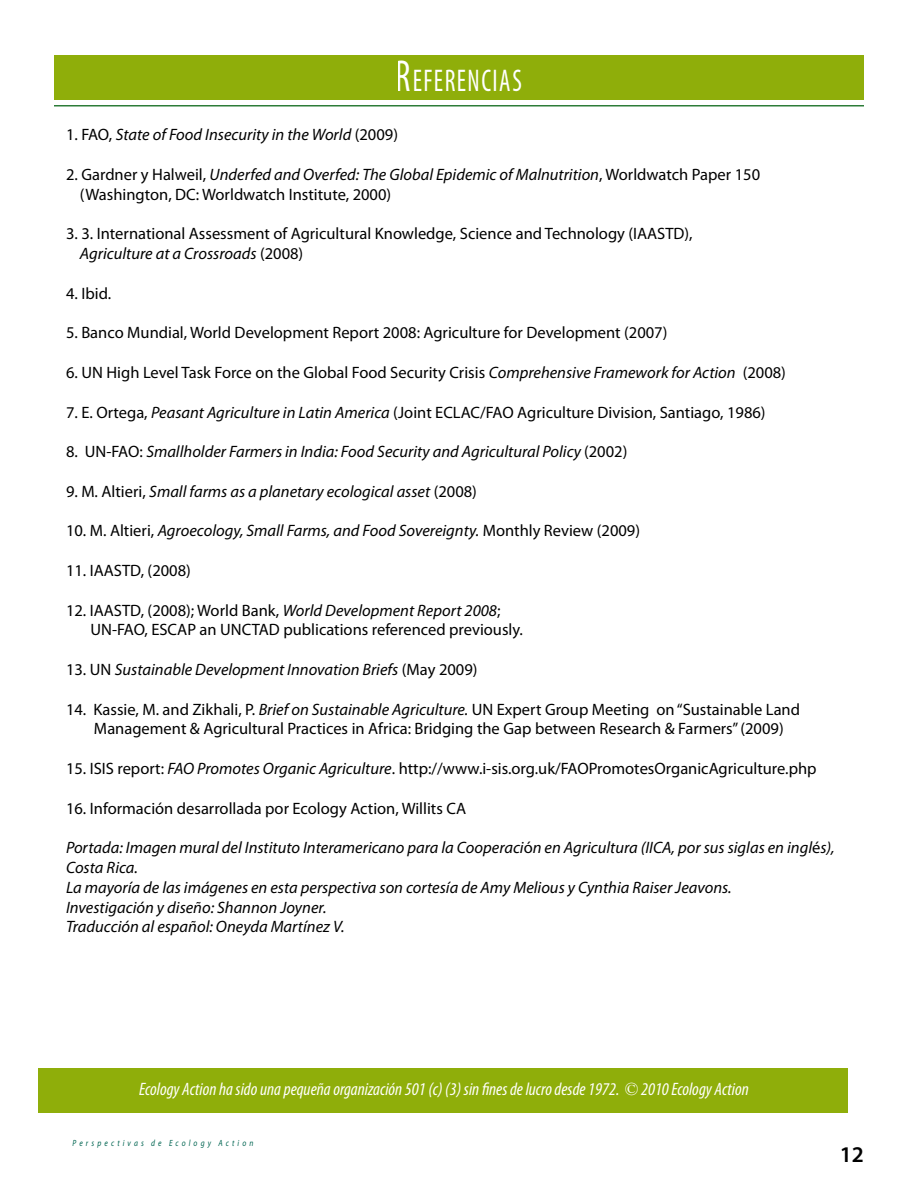
<style>
.page{position:relative;width:918px;height:1188px;background:#fff}
.page>*{position:absolute;margin:0;border:0;box-sizing:border-box;transform-origin:0 0}
.t1{font:condensed 31.5px "Myriad Pro";letter-spacing:.055em;color:#fff;scale:.83 1}
.t2{font:600 22.5px "Myriad Pro";color:#000}
.t3{font:italic condensed 18px "Myriad Pro";color:#fffffc}
.t4{font:16.5px/19.8px "Myriad Pro";color:#000}
.t5{font:italic 16.5px/19.8px "Myriad Pro";color:#000}
.t6{font:italic 9px "Myriad Pro";letter-spacing:.415em;color:#006551;scale:.83 1}
.s1{font-size:45px}
.s2{font-style:normal}
.s3{font-style:italic}
.s4{font-family:"Times New Roman";font-style:normal;font-stretch:normal}
</style>
<div class="page">
<div style="left:54px;top:56px;width:810px;height:44px;background:#8fae0a"></div>
<hr style="left:54px;top:105px;width:810px;height:1px;background:#2d7c39">
<div style="left:38px;top:1068px;width:810px;height:45px;background:#8fae0a"></div>
<h1 class="t1" style="left:396px;top:62px;width:154px"><span class="s1">R</span>EFERENCIAS</h1>
<p class="t5" style="left:66px;top:125px;width:334px"><span class="s2">1. FAO,</span> State of Food Insecurity in the World <span class="s2">(2009)</span></p>
<p class="t4" style="left:80px;top:164px;width:682px;text-indent:-14px">2. Gardner y Halweil, <span class="s3">Underfed and Overfed: The Global Epidemic of Malnutrition</span>, Worldwatch Paper 150 (Washington, DC: Worldwatch Institute, 2000)</p>
<p class="t4" style="left:80px;top:224px;width:614px;text-indent:-14px">3. 3. International Assessment of Agricultural Knowledge, Science and Technology (IAASTD),<br><span class="s3">Agriculture at a Crossroads</span> (2008)</p>
<p class="t4" style="left:66px;top:283px;width:47px">4. Ibid.</p>
<p class="t4" style="left:66px;top:323px;width:603px">5. Banco Mundial, World Development Report 2008: Agriculture for Development (2007)</p>
<p class="t4" style="left:66px;top:362px;width:721px">6. UN High Level Task Force on the Global Food Security Crisis <span class="s3">Comprehensive Framework for Action</span> (2008)</p>
<p class="t4" style="left:66px;top:402px;width:701px">7. E. Ortega, <span class="s3">Peasant Agriculture in Latin America</span> (Joint ECLAC/FAO Agriculture Division, Santiago, 1986)</p>
<p class="t5" style="left:66px;top:441px;width:563px"><span class="s2">8. UN-FAO:</span> Smallholder Farmers in India: Food Security and Agricultural Policy <span class="s2">(2002)</span></p>
<p class="t5" style="left:66px;top:481px;width:412px"><span class="s2">9. M. Altieri,</span> Small farms as a planetary ecological asset <span class="s2">(2008)</span></p>
<p class="t5" style="left:66px;top:521px;width:576px"><span class="s2">10. M. Altieri,</span> Agroecology, Small Farms, and Food Sovereignty. <span class="s2">Monthly Review (2009)</span></p>
<p class="t4" style="left:66px;top:560px;width:126px">11. IAASTD, (2008)</p>
<p class="t4" style="left:90px;top:600px;width:434px;text-indent:-24px">12. IAASTD, (2008); World Bank, <span class="s3">World Development Report 2008</span>;<br>UN-FAO, ESCAP an UNCTAD publications referenced previously.</p>
<p class="t5" style="left:66px;top:659px;width:413px"><span class="s2">13. UN</span> Sustainable Development Innovation Briefs <span class="s2">(May 2009)</span></p>
<p class="t4" style="left:94px;top:699px;width:708px;text-indent:-28px">14. Kassie, M. and Zikhali, P. <span class="s3">Brief on Sustainable Agriculture.</span> UN Expert Group Meeting on“Sustainable Land<br>Management &amp; Agricultural Practices in Africa: Bridging the Gap between Research &amp; Farmers”(2009)</p>
<p class="t4" style="left:66px;top:758px;width:752px">15. ISIS report: <span class="s3">FAO Promotes Organic Agriculture</span>. http://www.i-sis.org.uk/FAOPromotesOrganicAgriculture.php</p>
<p class="t4" style="left:66px;top:798px;width:402px">16. Información desarrollada por Ecology Action, Willits CA</p>
<p class="t5" style="left:66px;top:837px;width:770px">Portada: Imagen mural del Instituto Interamericano para la Cooperaci<span class="s2">ó</span>n en Agricultura (IICA, por sus siglas en ingl<span class="s2">é</span>s), Costa Rica.<br>La mayoría de las imágenes en esta perspectiva son cortesía de Amy Melious y Cynthia Raiser Jeavons.<br>Investigación y diseño: Shannon Joyner.<br>Traducción al español: Oneyda Martínez V.</p>
<p class="t3" style="left:139px;top:1078px;width:611px">Ecology Action ha sido una pequeña organización 501 (c) (3) sin fines de lucro desde 1972. <span class="s4">©</span> 2010 Ecology Action</p>
<p class="t6" style="left:73px;top:1137px;width:219px">Perspectivas de Ecology Action</p>
<h2 class="t2" style="left:840px;top:1140px;width:26px">12</h2>
</div>
